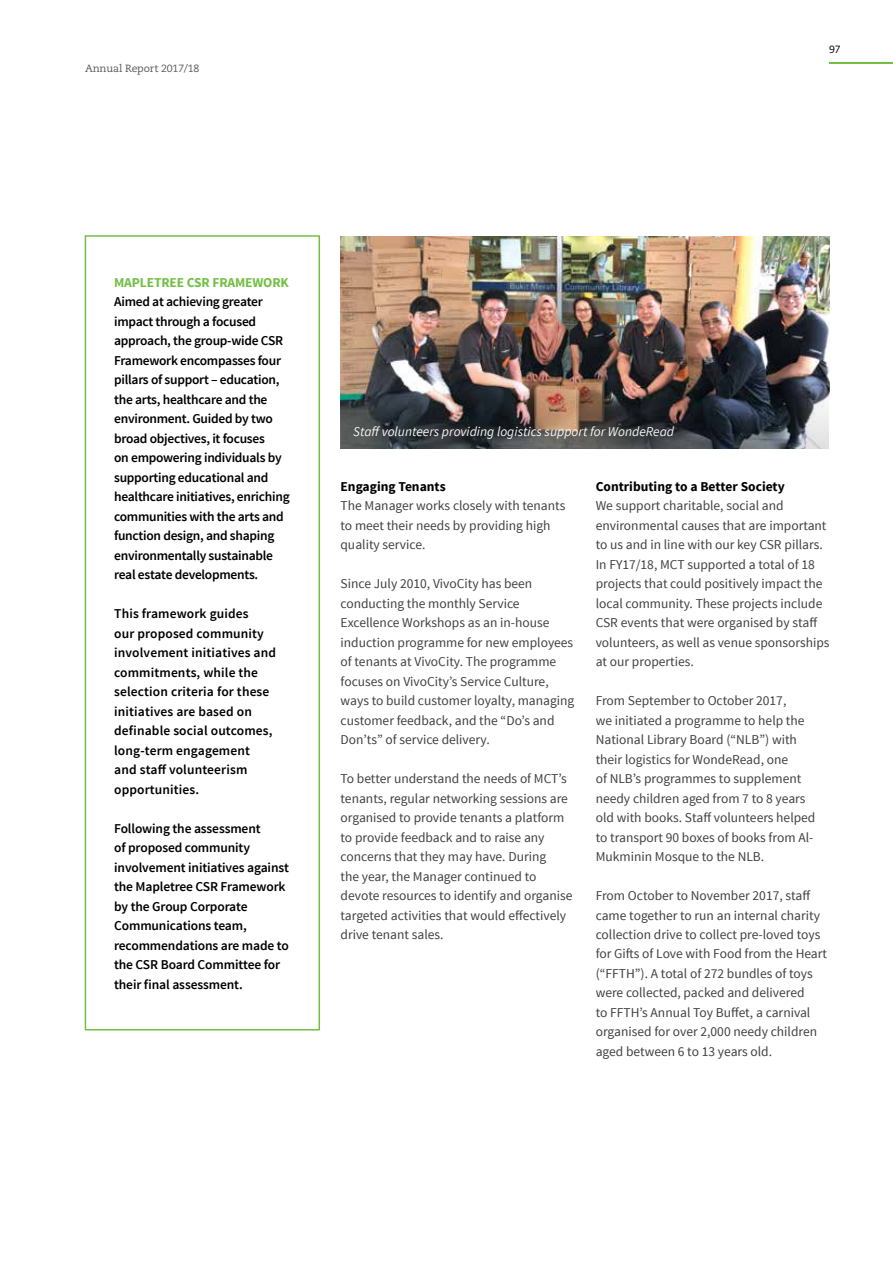
<style>
.page{position:relative;width:893px;height:1263px;background:#fff}
.page>*{position:absolute;margin:0;border:0;box-sizing:border-box;transform-origin:0 0}
.t1{font:13.5px/19.5px "Source Sans Pro";color:#414042}
.t2{font:600 13.5px/19.5px "Source Sans Pro";letter-spacing:-.02em;color:#000}
.t3{font:600 13.5px/19.5px "Source Sans Pro";letter-spacing:.01em;color:#000}
.t4{font:italic 13.5px "Source Sans Pro";color:#fff}
.t5{font:700 13.5px "Source Sans Pro";color:#000}
.t6{font:700 13.5px "Source Sans Pro";letter-spacing:-.01em;color:#72bf44}
.t7{font:10.5px "Caecilia LT Std";letter-spacing:-.01em;color:#58595b}
.t8{font:10.5px "Caecilia LT Std";color:#000}
</style>
<div class="page">
<div style="left:85px;top:235px;width:235px;height:795px;border:2px solid #72bf44"></div>
<img style="left:341px;top:236px;width:489px;height:213px">
<img style="left:341px;top:303px;width:487px;height:146px">
<hr style="left:829px;top:62px;width:64px;height:2px;background:#72bf44">
<p class="t7" style="left:85px;top:62px;width:116px">Annual Report 2017/18</p>
<p class="t8" style="left:829px;top:43px;width:13px">97</p>
<p class="t6" style="left:114px;top:273px;width:176px">MAPLETREE CSR FRAMEWORK</p>
<p class="t2" style="left:114px;top:292px;width:177px">Aimed at achieving greater impact through a focused approach, the group-wide CSR<br>Framework encompasses four pillars of support – education, the arts, healthcare and the environment. Guided by two broad objectives, it focuses<br>on empowering individuals by supporting educational and healthcare initiatives, enriching communities with the arts and function design, and shaping environmentally sustainable real estate developments.</p>
<p class="t3" style="left:114px;top:604px;width:163px">This framework guides<br>our proposed community involvement initiatives and commitments, while the selection criteria for these initiatives are based on definable social outcomes, long-term engagement<br>and staff volunteerism opportunities.</p>
<p class="t2" style="left:114px;top:819px;width:176px">Following the assessment<br>of proposed community involvement initiatives against the Mapletree CSR Framework by the Group Corporate<br>Communications team, recommendations are made to the CSR Board Committee for their final assessment.</p>
<p class="t4" style="left:353px;top:423px;width:322px">Staff volunteers providing logistics support for WondeRead</p>
<p class="t5" style="left:341px;top:477px;width:107px">Engaging Tenants</p>
<p class="t1" style="left:341px;top:496px;width:226px">The Manager works closely with tenants to meet their needs by providing high quality service.</p>
<p class="t1" style="left:341px;top:574px;width:235px">Since July 2010, VivoCity has been conducting the monthly Service Excellence Workshops as an in-house induction programme for new employees of tenants at VivoCity. The programme focuses on VivoCity’s Service Culture, ways to build customer loyalty, managing customer feedback, and the “Do’s and Don’ts” of service delivery.</p>
<p class="t1" style="left:341px;top:769px;width:233px">To better understand the needs of MCT’s tenants, regular networking sessions are organised to provide tenants a platform to provide feedback and to raise any concerns that they may have. During<br>the year, the Manager continued to devote resources to identify and organise targeted activities that would effectively drive tenant sales.</p>
<p class="t5" style="left:596px;top:477px;width:191px">Contributing to a Better Society</p>
<p class="t1" style="left:596px;top:496px;width:235px">We support charitable, social and environmental causes that are important to us and in line with our key CSR pillars.<br>In FY17/18, MCT supported a total of 18 projects that could positively impact the local community. These projects include CSR events that were organised by staff volunteers, as well as venue sponsorships at our properties.</p>
<p class="t1" style="left:596px;top:691px;width:221px">From September to October 2017,<br>we initiated a programme to help the National Library Board (“NLB”) with their logistics for WondeRead, one<br>of NLB’s programmes to supplement needy children aged from 7 to 8 years old with books. Staff volunteers helped to transport 90 boxes of books from Al-Mukminin Mosque to the NLB.</p>
<p class="t1" style="left:596px;top:886px;width:233px">From October to November 2017, staff came together to run an internal charity collection drive to collect pre-loved toys for Gifts of Love with Food from the Heart (“FFTH”). A total of 272 bundles of toys were collected, packed and delivered<br>to FFTH’s Annual Toy Buffet, a carnival organised for over 2,000 needy children aged between 6 to 13 years old.</p>
</div>
